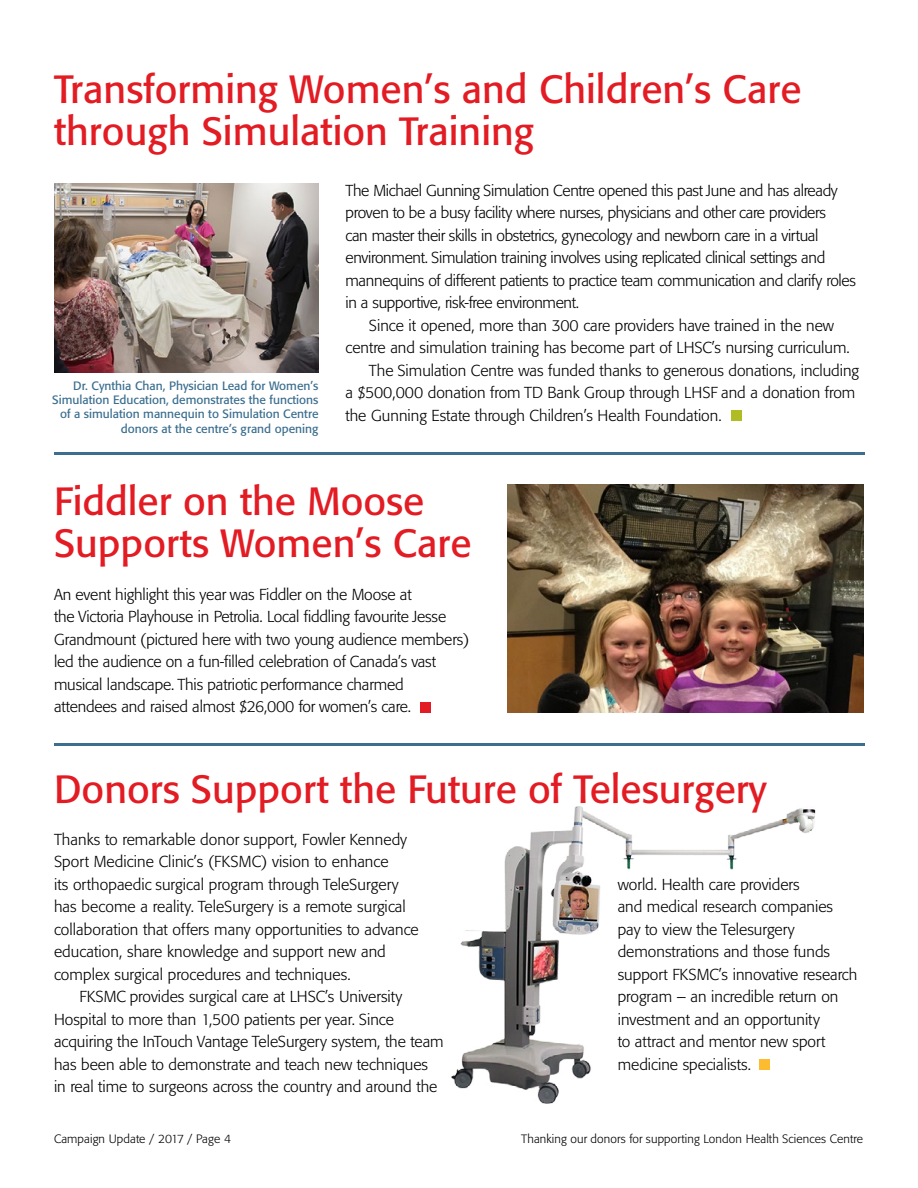
<style>
.page{position:relative;width:918px;height:1188px;background:#fff}
.page>*{position:absolute;margin:0;border:0;box-sizing:border-box;transform-origin:0 0}
.t1{font:39px/42px "Formata";color:#e31b23}
.t2{font:300 15.75px/22.5px "Formata BQ";color:#000}
.t3{font:300 15.75px/22.5px "Formata BQ";letter-spacing:-.02em;color:#000}
.t4{font:12px/14.4px "Formata";color:#3b6e8f;text-align:right}
.t5{font:300 12px "Formata BQ";letter-spacing:.01em;color:#000}
</style>
<div class="page">
<div style="left:731px;top:410px;width:10px;height:11px;background:#afbc22"></div>
<div style="left:420px;top:702px;width:10px;height:10px;background:#e31b23"></div>
<hr style="left:54px;top:452px;width:810px;height:3px;background:#3b6e8f">
<hr style="left:54px;top:743px;width:810px;height:3px;background:#3b6e8f">
<img style="left:54px;top:184px;width:265px;height:189px">
<img style="left:508px;top:485px;width:356px;height:227px">
<img style="left:451px;top:806px;width:365px;height:298px">
<div style="left:759px;top:1059px;width:10px;height:11px;background:#fdbb30"></div>
<h1 class="t1" style="left:54px;top:68px;width:749px">Transforming Women’s and Children’s Care through Simulation Training</h1>
<p class="t4" style="left:52px;top:378px;width:268px">Dr. Cynthia Chan, Physician Lead for Women’s Simulation Education, demonstrates the functions of a simulation mannequin to Simulation Centre donors at the centre’s grand opening</p>
<p class="t3" style="left:346px;top:179px;width:512px">The Michael Gunning Simulation Centre opened this past June and has already proven to be a busy facility where nurses, physicians and other care providers<br>can master their skills in obstetrics, gynecology and newborn care in a virtual environment. Simulation training involves using replicated clinical settings and mannequins of different patients to practice team communication and clarify roles in a supportive, risk-free environment.</p>
<p class="t2" style="left:369px;top:314px;width:467px">Since it opened, more than 300 care providers have trained in the new</p>
<p class="t2" style="left:346px;top:337px;width:506px">centre and simulation training has become part of LHSC’s nursing curriculum.</p>
<p class="t2" style="left:369px;top:359px;width:492px">The Simulation Centre was funded thanks to generous donations, including</p>
<p class="t2" style="left:346px;top:382px;width:511px">a $500,000 donation from TD Bank Group through LHSF and a donation from</p>
<p class="t2" style="left:346px;top:404px;width:378px">the Gunning Estate through Children’s Health Foundation.</p>
<h1 class="t1" style="left:54px;top:481px;width:419px">Fiddler on the Moose<br>Supports Women’s Care</h1>
<p class="t2" style="left:54px;top:583px;width:417px">An event highlight this year was Fiddler on the Moose at<br>the Victoria Playhouse in Petrolia. Local fiddling favourite Jesse Grandmount (pictured here with two young audience members) led the audience on a fun-filled celebration of Canada’s vast musical landscape. This patriotic performance charmed attendees and raised almost $26,000 for women’s care.</p>
<h1 class="t1" style="left:54px;top:768px;width:714px">Donors Support the Future of Telesurgery</h1>
<p class="t2" style="left:54px;top:828px;width:366px">Thanks to remarkable donor support, Fowler Kennedy Sport Medicine Clinic’s (FKSMC) vision to enhance<br>its orthopaedic surgical program through TeleSurgery has become a reality. TeleSurgery is a remote surgical collaboration that offers many opportunities to advance education, share knowledge and support new and complex surgical procedures and techniques.</p>
<p class="t2" style="left:54px;top:985px;width:391px;text-indent:25px">FKSMC provides surgical care at LHSC’s University Hospital to more than 1,500 patients per year. Since acquiring the InTouch Vantage TeleSurgery system, the team has been able to demonstrate and teach new techniques in real time to surgeons across the country and around the</p>
<p class="t2" style="left:618px;top:873px;width:241px">world. Health care providers<br>and medical research companies pay to view the Telesurgery demonstrations and those funds support FKSMC’s innovative research program – an incredible return on investment and an opportunity<br>to attract and mentor new sport medicine specialists.</p>
<p class="t5" style="left:54px;top:1132px;width:179px">Campaign Update / 2017 / Page 4</p>
<p class="t5" style="left:521px;top:1132px;width:343px">Thanking our donors for supporting London Health Sciences Centre</p>
</div>
